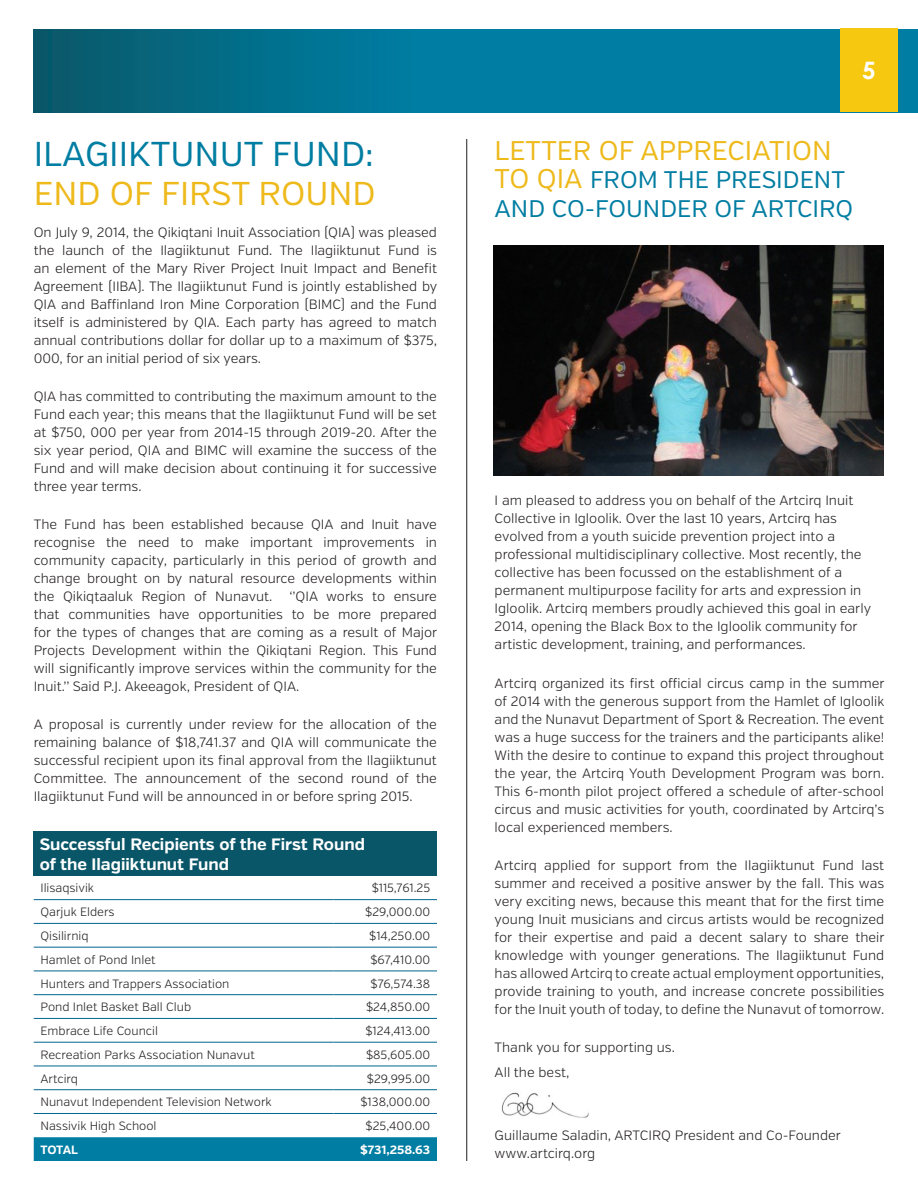
<style>
.page{position:relative;width:918px;height:1188px;background:#fff}
.page>*{position:absolute;margin:0;border:0;box-sizing:border-box;transform-origin:0 0}
.Header_1{font:34.5px "Verb";color:#007da2}
.Header_1-2{font:33px "Verb";color:#eeb91b}
.Header_1-3{font:27px "Verb";color:#eeb91b}
.Header_1-4{font:24px/28.5px "Verb";color:#007da2}
.t1{font:700 24px "Century Gothic";color:#fff}
.Title_Index{font:700 16.5px/19.5px "Verb";color:#fff}
.Text{font:300 13.5px/18px "Verb";color:#231f20;text-align:justify}
.Header_1-5{font:300 13.5px/18px "Verb";color:#231f20}
.Text-2{font:300 12px "Verb";color:#231f20}
.Text-3{font:700 12px "Verb";color:#fff}
.s1{font-size:27px;color:#eeb91b}
</style>
<div class="page">
<svg style="left:34px;top:29px;width:884px;height:83px;background:#017494"></svg>
<div style="left:840px;top:28px;width:58px;height:84px;background:#f6c810"></div>
<div style="left:34px;top:831px;width:403px;height:45px;background:#095668"></div>
<div style="left:34px;top:1137px;width:403px;height:24px;background:#007da2"></div>
<hr style="left:34px;top:899px;width:300px;height:1px;background:#00658e">
<hr style="left:334px;top:899px;width:103px;height:1px;background:#00658e">
<hr style="left:34px;top:923px;width:300px;height:1px;background:#00658e">
<hr style="left:334px;top:923px;width:103px;height:1px;background:#00658e">
<hr style="left:34px;top:947px;width:300px;height:1px;background:#00658e">
<hr style="left:334px;top:947px;width:103px;height:1px;background:#00658e">
<hr style="left:34px;top:971px;width:300px;height:1px;background:#00658e">
<hr style="left:334px;top:971px;width:103px;height:1px;background:#00658e">
<hr style="left:34px;top:994px;width:300px;height:1px;background:#00658e">
<hr style="left:334px;top:994px;width:103px;height:1px;background:#00658e">
<hr style="left:34px;top:1018px;width:300px;height:1px;background:#00658e">
<hr style="left:334px;top:1018px;width:103px;height:1px;background:#00658e">
<hr style="left:34px;top:1042px;width:300px;height:1px;background:#00658e">
<hr style="left:334px;top:1042px;width:103px;height:1px;background:#00658e">
<hr style="left:34px;top:1066px;width:300px;height:1px;background:#00658e">
<hr style="left:334px;top:1066px;width:103px;height:1px;background:#00658e">
<hr style="left:34px;top:1089px;width:300px;height:1px;background:#00658e">
<hr style="left:334px;top:1089px;width:103px;height:1px;background:#00658e">
<hr style="left:34px;top:1113px;width:300px;height:1px;background:#00658e">
<hr style="left:334px;top:1113px;width:103px;height:1px;background:#00658e">
<img style="left:501px;top:1092px;width:88px;height:26px">
<img style="left:494px;top:245px;width:390px;height:231px">
<hr style="left:466px;top:139px;width:1px;height:1022px;background:#231f20">
<p class="Header_1" style="left:34px;top:133px;width:342px">ILAGIIKTUNUT FUND:</p>
<p class="Header_1-2" style="left:34px;top:174px;width:343px">END OF FIRST ROUND</p>
<p class="Text" style="left:34px;top:223px;width:405px">On July 9, 2014, the Qikiqtani Inuit Association (QIA) was pleased the launch of the Ilagiiktunut Fund. The Ilagiiktunut Fund is an element of the Mary River Project Inuit Impact and Benefit Agreement (IIBA). The Ilagiiktunut Fund is jointly established by QIA and Baffinland Iron Mine Corporation (BIMC) and the Fund itself is administered by QIA. Each party has agreed to match annual contributions dollar for dollar up to a maximum of $375, 000, for an initial period of six years.</p>
<p class="Text" style="left:34px;top:387px;width:405px">QIA has committed to contributing the maximum amount to the Fund each year; this means that the Ilagiiktunut Fund will be set at $750, 000 per year from 2014-15 through 2019-20. After the six year period, QIA and BIMC will examine the success of the Fund and will make decision about continuing it for successive three year terms.</p>
<p class="Text" style="left:34px;top:516px;width:405px">The Fund has been established because QIA and Inuit have recognise the need to make important improvements in community capacity, particularly in this period of growth and change brought on by natural resource developments within the Qikiqtaaluk Region of Nunavut.</p>
<p class="Text" style="left:34px;top:588px;width:405px;text-indent:256px">‘’QIA works to ensure that communities have opportunities to be more prepared for the types of changes that are coming as a result of Major Projects Development within the Qikiqtani Region. This Fund will significantly improve services within the community for the Inuit.’’ Said P.J. Akeeagok, President of QIA.</p>
<p class="Text" style="left:34px;top:716px;width:405px">A proposal is currently under review for the allocation of the remaining balance of $18,741.37 and QIA will communicate the successful recipient upon its final approval from the Ilagiiktunut Committee. The announcement of the second round of the Ilagiiktunut Fund will be announced in or before spring 2015.</p>
<p class="Title_Index" style="left:40px;top:835px;width:327px">Successful Recipients of the First Round of the Ilagiiktunut Fund</p>
<p class="Text-2" style="left:40px;top:881px;width:55px">Ilisaqsivik</p>
<p class="Text-2" style="left:372px;top:881px;width:60px">$115,761.25</p>
<p class="Text-2" style="left:40px;top:905px;width:76px">Qarjuk Elders</p>
<p class="Text-2" style="left:365px;top:905px;width:67px">$29,000.00</p>
<p class="Text-2" style="left:40px;top:929px;width:50px">Qisilirniq</p>
<p class="Text-2" style="left:369px;top:929px;width:62px">$14,250.00</p>
<p class="Text-2" style="left:40px;top:953px;width:117px">Hamlet of Pond Inlet</p>
<p class="Text-2" style="left:370px;top:953px;width:61px">$67,410.00</p>
<p class="Text-2" style="left:40px;top:976px;width:190px">Hunters and Trappers Association</p>
<p class="Text-2" style="left:371px;top:976px;width:61px">$76,574.38</p>
<p class="Text-2" style="left:40px;top:1000px;width:152px">Pond Inlet Basket Ball Club</p>
<p class="Text-2" style="left:366px;top:1000px;width:66px">$24,850.00</p>
<p class="Text-2" style="left:40px;top:1024px;width:119px">Embrace Life Council</p>
<p class="Text-2" style="left:365px;top:1024px;width:66px">$124,413.00</p>
<p class="Text-2" style="left:40px;top:1048px;width:216px">Recreation Parks Association Nunavut</p>
<p class="Text-2" style="left:366px;top:1048px;width:66px">$85,605.00</p>
<p class="Text-2" style="left:40px;top:1071px;width:39px">Artcirq</p>
<p class="Text-2" style="left:367px;top:1071px;width:65px">$29,995.00</p>
<p class="Text-2" style="left:40px;top:1095px;width:233px">Nunavut Independent Television Network</p>
<p class="Text-2" style="left:361px;top:1095px;width:71px">$138,000.00</p>
<p class="Text-2" style="left:40px;top:1119px;width:118px">Nassivik High School</p>
<p class="Text-2" style="left:366px;top:1119px;width:66px">$25,400.00</p>
<p class="Text-3" style="left:40px;top:1142px;width:39px">TOTAL</p>
<p class="Text-3" style="left:360px;top:1142px;width:72px">$731,258.63</p>
<h3 class="t1" style="left:862px;top:56px;width:15px">5</h3>
<p class="Header_1-3" style="left:495px;top:134px;width:339px">LETTER OF APPRECIATION</p>
<p class="Header_1-4" style="left:495px;top:166px;width:360px"><span class="s1">TO QIA</span> FROM THE PRESIDENT<br>AND CO-FOUNDER OF ARTCIRQ</p>
<p class="Header_1-5" style="left:495px;top:492px;width:378px">I am pleased to address you on behalf of the Artcirq Inuit Collective in Igloolik. Over the last 10 years, Artcirq has evolved from a youth suicide prevention project into a professional multidisciplinary collective. Most recently, the collective has been focussed on the establishment of a permanent multipurpose facility for arts and expression in Igloolik. Artcirq members proudly achieved this goal in early 2014, opening the Black Box to the Igloolik community for artistic development, training, and performances.</p>
<p class="Text" style="left:495px;top:674px;width:391px">Artcirq organized its first official circus camp in the summer of 2014 with the generous support from the Hamlet of Igloolik and the Nunavut Department of Sport &amp; Recreation. The event was a huge success for the trainers and the participants alike!<br>With the desire to continue to expand this project throughout the year, the Artcirq Youth Development Program was born.<br>This 6-month pilot project offered a schedule of after-school circus and music activities for youth, coordinated by Artcirq’s local experienced members.</p>
<p class="Text" style="left:495px;top:856px;width:391px">Artcirq applied for support from the Ilagiiktunut Fund last summer and received a positive answer by the fall. This was very exciting news, because this meant that for the first time young Inuit musicians and circus artists would be recognized for their expertise and paid a decent salary to share their knowledge with younger generations. The Ilagiiktunut Fund has allowed Artcirq to create actual employment opportunities, provide training to youth, and increase concrete possibilities for the Inuit youth of today, to define the Nunavut of tomorrow.</p>
<p class="Text" style="left:495px;top:1039px;width:182px">Thank you for supporting us.</p>
<p class="Text" style="left:495px;top:1063px;width:76px">All the best,</p>
<p class="Text" style="left:495px;top:1126px;width:348px">Guillaume Saladin, ARTCIRQ President and Co-Founder www.artcirq.org</p>
</div>
